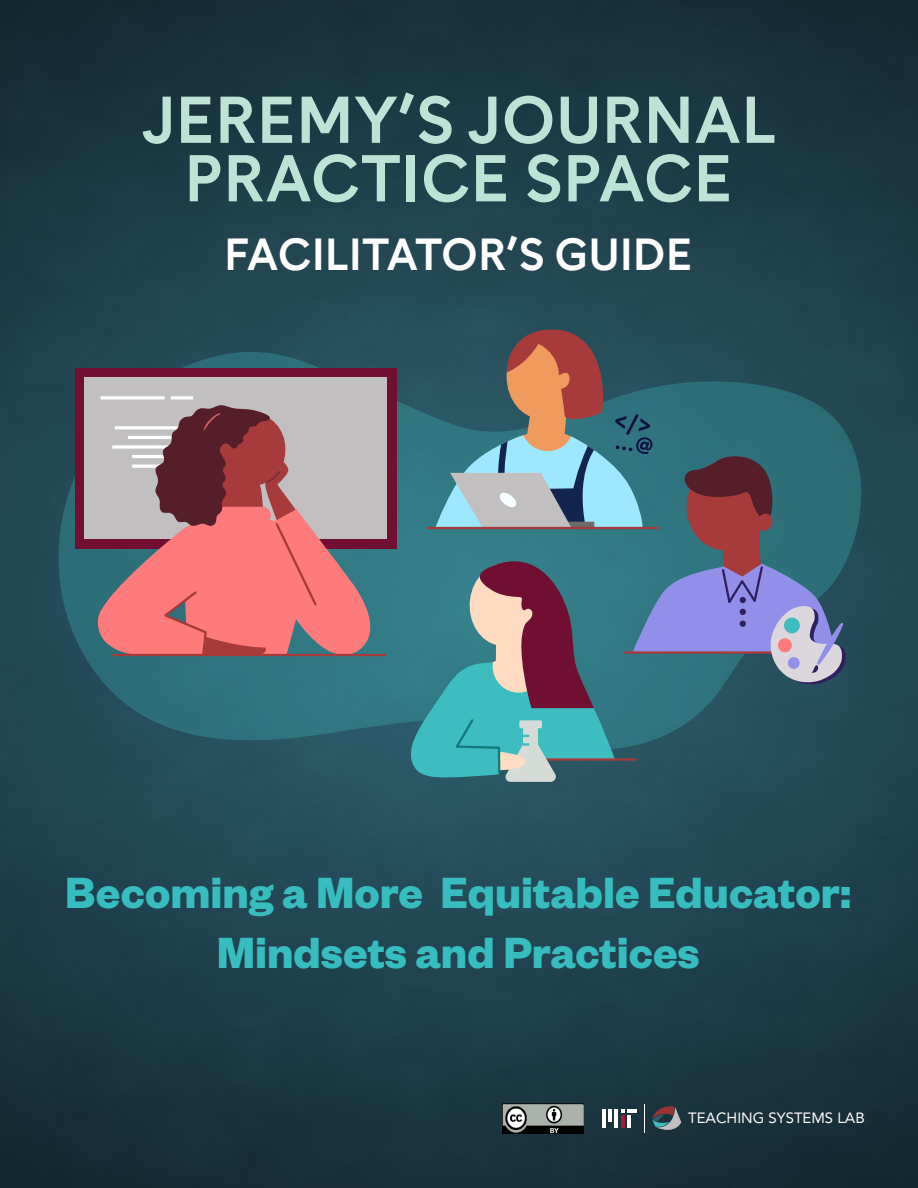
<style>
.page{position:relative;width:918px;height:1188px;background:#fff}
.page>*{position:absolute;margin:0;border:0;box-sizing:border-box;transform-origin:0 0}
.t1{font:600 66px/58.5px "Buenos Aires";letter-spacing:.01em;color:#bee2d6;text-align:center}
.t2{font:700 48px "Founders Grotesk";color:#37bdbe}
.t3{font:600 45px "Buenos Aires";letter-spacing:.01em;color:#fff}
.t4{font:14.85px "Avenir LT Std";color:#fffafa}
</style>
<div class="page">
<img style="left:0;top:0;width:918px;height:1188px">
<svg style="left:59px;top:352px;width:802px;height:397px"></svg>
<svg style="left:410px;top:326px;width:436px;height:456px"></svg>
<hr style="left:428px;top:527px;width:230px;height:2px;background:#a73a3a">
<div style="left:75px;top:368px;width:321px;height:180px;background:#700f32"></div>
<div style="left:84px;top:378px;width:303px;height:161px;background:#c1bfc0"></div>
<hr style="left:101px;top:396px;width:64px;height:3px;background:#fff">
<hr style="left:171px;top:396px;width:22px;height:3px;background:#fff">
<hr style="left:115px;top:426px;width:76px;height:3px;background:#fff">
<hr style="left:128px;top:436px;width:63px;height:3px;background:#fff">
<svg style="left:112px;top:445px;width:43px;height:4px"></svg>
<hr style="left:132px;top:455px;width:59px;height:3px;background:#fff">
<hr style="left:132px;top:465px;width:59px;height:3px;background:#fff">
<svg style="left:96px;top:539px;width:288px;height:132px"></svg>
<svg style="left:155px;top:405px;width:164px;height:252px"></svg>
<hr style="left:113px;top:654px;width:272px;height:2px;background:#a73a3a">
<svg style="left:652px;top:1104px;width:29px;height:30px"></svg>
<hr style="left:627px;top:1109px;width:10px;height:4px;background:#fff">
<hr style="left:608px;top:1109px;width:4px;height:12px;background:#fff">
<hr style="left:614px;top:1109px;width:4px;height:18px;background:#fff">
<hr style="left:602px;top:1109px;width:4px;height:18px;background:#fff">
<hr style="left:627px;top:1115px;width:4px;height:12px;background:#fff">
<svg style="left:621px;top:1109px;width:4px;height:4px"></svg>
<hr style="left:621px;top:1115px;width:4px;height:12px;background:#a31f34">
<svg style="left:644px;top:1104px;width:1px;height:28px"></svg>
<img style="left:503px;top:1104px;width:81px;height:30px">
<p class="t1" style="left:142px;top:84px;width:636px">JEREMY’S JOURNAL<br>PRACTICE SPACE</p>
<p class="t3" style="left:224px;top:216px;width:470px">FACILITATOR’S GUIDE</p>
<p class="t2" style="left:65px;top:862px;width:788px">Becoming a More Equitable Educator:</p>
<p class="t2" style="left:217px;top:922px;width:485px">Mindsets and Practices</p>
<p class="t4" style="left:688px;top:1110px;width:178px">TEACHING SYSTEMS LAB</p>
</div>
